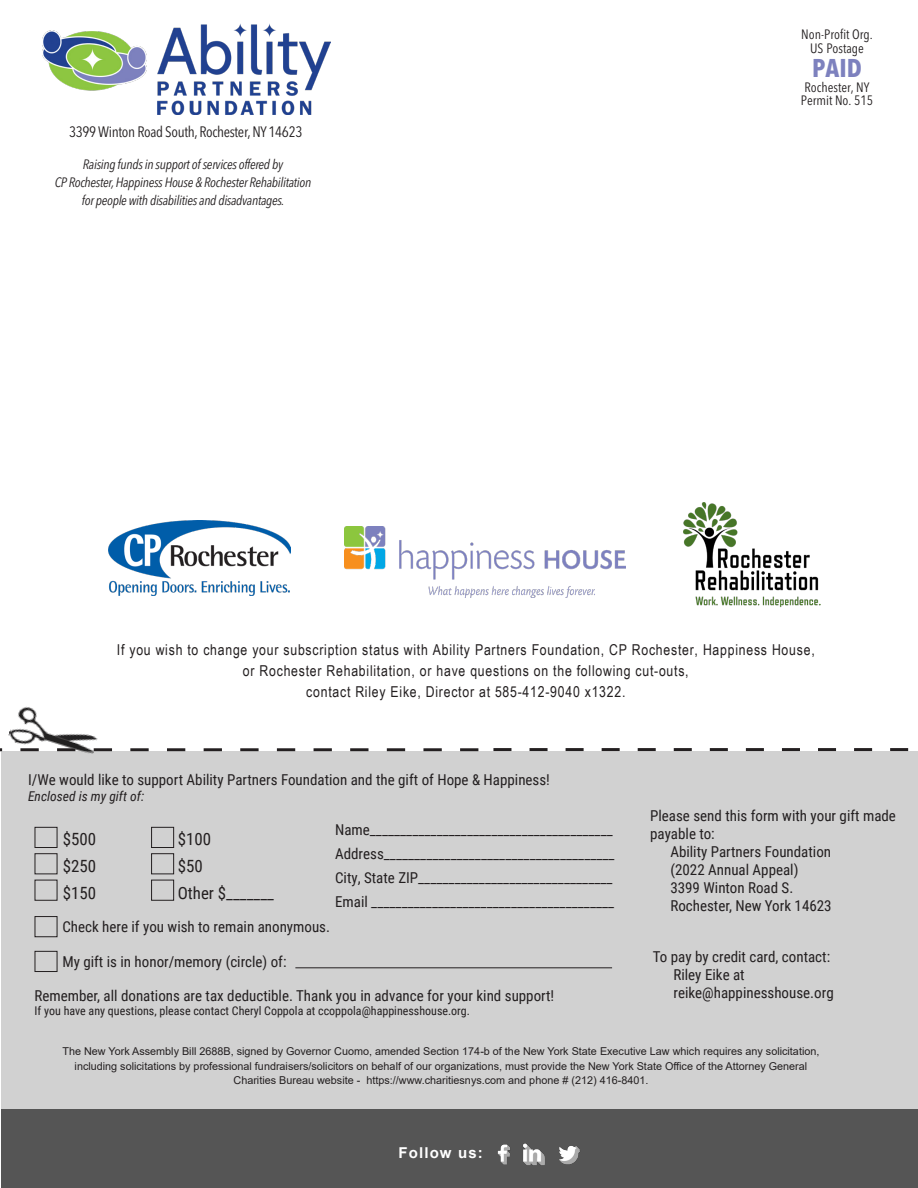
<style>
.page{position:relative;width:918px;height:1188px;background:#fff}
.page>*{position:absolute;margin:0;border:0;box-sizing:border-box;transform-origin:0 0}
.t1{font:700 condensed 25.5px "Avenir Next LT Pro";color:#7d81be}
.t2{font:16.8px "Roboto Condensed";color:#231f20}
.t3{font:15px/18px "Roboto Condensed";color:#231f20}
.t4{font:15px "Arial Narrow";letter-spacing:.05em;color:#231f20}
.t5{font:condensed 15px "Avenir Next LT Pro";letter-spacing:-.02em;color:#231f20}
.t6{font:700 15px "Arial";letter-spacing:.075em;color:#fff}
.t7{font:italic condensed 13.5px/18px "Avenir Next LT Pro";letter-spacing:-.02em;color:#231f20;text-align:center}
.t8{font:condensed 13.5px "Avenir Next LT Pro";color:#231f20}
.t9{font:italic 13.5px "Roboto Condensed";color:#231f20}
.t10{font:12px "Roboto Condensed";color:#231f20}
.t11{font:10.8px "Arial";color:#231f20}
</style>
<div class="page">
<svg style="left:0;top:748px;width:478px;height:3px"></svg>
<img style="left:6px;top:706px;width:96px;height:46px">
<img style="left:108px;top:521px;width:182px;height:75px">
<img style="left:42px;top:24px;width:288px;height:91px">
<img style="left:344px;top:527px;width:282px;height:70px">
<img style="left:683px;top:502px;width:138px;height:105px">
<svg style="left:493px;top:748px;width:415px;height:3px"></svg>
<div style="left:1px;top:752px;width:917px;height:394px;background:#d1d1d1"></div>
<div style="left:35px;top:827px;width:22px;height:21px;border:1px solid #231f20"></div>
<div style="left:151px;top:827px;width:23px;height:21px;border:1px solid #231f20"></div>
<div style="left:35px;top:853px;width:22px;height:21px;border:1px solid #231f20"></div>
<div style="left:151px;top:853px;width:23px;height:21px;border:1px solid #231f20"></div>
<div style="left:35px;top:880px;width:22px;height:21px;border:1px solid #231f20"></div>
<div style="left:151px;top:880px;width:23px;height:21px;border:1px solid #231f20"></div>
<div style="left:1px;top:1109px;width:917px;height:79px;background:#555"></div>
<div style="left:35px;top:916px;width:22px;height:21px;border:1px solid #231f20"></div>
<div style="left:35px;top:951px;width:22px;height:21px;border:1px solid #231f20"></div>
<hr style="left:295px;top:967px;width:317px;height:1px;background:#231f20">
<img style="left:497px;top:1143px;width:48px;height:22px">
<img style="left:559px;top:1146px;width:21px;height:19px">
<p class="t5" style="left:69px;top:123px;width:235px">3399 Winton Road South, Rochester, NY 14623</p>
<p class="t7" style="left:55px;top:156px;width:258px">Raising funds in support of services offered by<br>CP Rochester, Happiness House &amp; Rochester Rehabilitation for people with disabilities and disadvantages.</p>
<p class="t8" style="left:801px;top:26px;width:73px">Non-Profit Org.</p>
<p class="t8" style="left:810px;top:40px;width:55px">US Postage</p>
<p class="t1" style="left:812px;top:52px;width:51px">PAID</p>
<p class="t8" style="left:805px;top:79px;width:66px">Rochester, NY</p>
<p class="t8" style="left:801px;top:92px;width:74px">Permit No. 515</p>
<p class="t4" style="left:117px;top:638px;width:699px">If you wish to change your subscription status with Ability Partners Foundation, CP Rochester, Happiness House,</p>
<p class="t4" style="left:243px;top:659px;width:447px">or Rochester Rehabilitation, or have questions on the following cut-outs,</p>
<p class="t4" style="left:306px;top:680px;width:321px">contact Riley Eike, Director at 585-412-9040 x1322.</p>
<p class="t3" style="left:28px;top:770px;width:523px">I/We would like to support Ability Partners Foundation and the gift of Hope &amp; Happiness!</p>
<p class="t9" style="left:28px;top:787px;width:118px">Enclosed is my gift of:</p>
<p class="t2" style="left:63px;top:827px;width:35px">$500</p>
<p class="t2" style="left:63px;top:854px;width:35px">$250</p>
<p class="t2" style="left:63px;top:881px;width:35px">$150</p>
<p class="t2" style="left:178px;top:827px;width:35px">$100</p>
<p class="t2" style="left:178px;top:854px;width:27px">$50</p>
<p class="t2" style="left:178px;top:881px;width:98px">Other $_______</p>
<p class="t3" style="left:335px;top:821px;width:279px">Name________________________________________</p>
<p class="t3" style="left:335px;top:845px;width:281px">Address______________________________________</p>
<p class="t3" style="left:335px;top:869px;width:279px">City, State ZIP________________________________</p>
<p class="t3" style="left:335px;top:893px;width:281px">Email ________________________________________</p>
<p class="t3" style="left:62px;top:917px;width:269px">Check here if you wish to remain anonymous.</p>
<p class="t3" style="left:62px;top:952px;width:226px">My gift is in honor/memory (circle) of:</p>
<p class="t3" style="left:650px;top:807px;width:247px">Please send this form with your gift made payable to:</p>
<p class="t3" style="left:670px;top:843px;width:162px">Ability Partners Foundation</p>
<p class="t3" style="left:670px;top:861px;width:130px">(2022 Annual Appeal)</p>
<p class="t3" style="left:670px;top:879px;width:124px">3399 Winton Road S.</p>
<p class="t3" style="left:670px;top:897px;width:163px">Rochester, New York 14623</p>
<p class="t3" style="left:653px;top:947px;width:179px">To pay by credit card, contact:</p>
<p class="t3" style="left:673px;top:965px;width:73px">Riley Eike at</p>
<p class="t3" style="left:35px;top:986px;width:521px">Remember, all donations are tax deductible. Thank you in advance for your kind support!</p>
<p class="t3" style="left:673px;top:983px;width:162px">reike@happinesshouse.org</p>
<p class="t10" style="left:35px;top:1002px;width:437px">If you have any questions, please contact Cheryl Coppola at ccoppola@happinesshouse.org.</p>
<p class="t11" style="left:62px;top:1044px;width:758px">The New York Assembly Bill 2688B, signed by Governor Cuomo, amended Section 174-b of the New York State Executive Law which requires any solicitation,</p>
<p class="t11" style="left:75px;top:1059px;width:734px">including solicitations by professional fundraisers/solicitors on behalf of our organizations, must provide the New York State Office of the Attorney General</p>
<p class="t11" style="left:234px;top:1073px;width:416px">Charities Bureau website - https://www.charitiesnys.com and phone # (212) 416-8401.</p>
<p class="t6" style="left:398px;top:1142px;width:86px">Follow us:</p>
</div>
